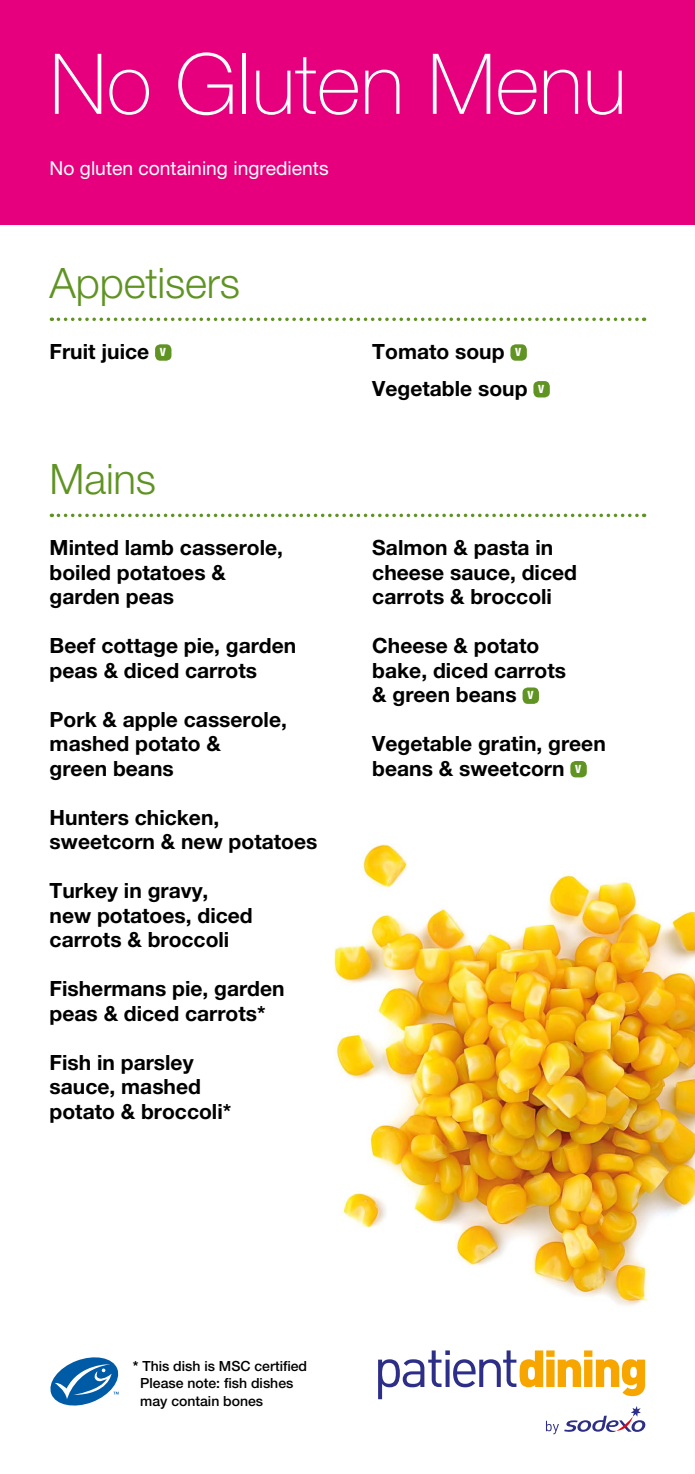
<style>
.page{position:relative;width:695px;height:1474px;background:#fff}
.page>*{position:absolute;margin:0;border:0;box-sizing:border-box;transform-origin:0 0}
.t1{font:100 84px "Helvetica Neue LT Pro";color:#fff}
.t2{font:300 42px "Helvetica Neue LT Pro";letter-spacing:-.005em;color:#5f9322}
.t3{font:700 21px/24.5px "Helvetica Neue LT Pro";color:#000}
.t4{font:19.25px "Helvetica Neue LT Pro";color:#fff}
.t5{font:500 14px/17.5px "Helvetica Neue LT Pro";color:#000}
.s1{font-weight:800;font-stretch:condensed;font-size:11.38px;color:#fff}
.s2{font-weight:700}
</style>
<div class="page">
<div style="left:0;top:0;width:694px;height:224px;background:#e6007d"></div>
<img style="left:334px;top:701px;width:360px;height:734px">
<svg style="left:58px;top:317px;width:586px;height:4px"></svg>
<div style="left:155px;top:344px;width:16px;height:17px;background:#5f9322;border-radius:5px"></div>
<div style="left:510px;top:344px;width:16px;height:17px;background:#5f9322;border-radius:5px"></div>
<div style="left:533px;top:381px;width:16px;height:16px;background:#5f9322;border-radius:5px"></div>
<svg style="left:58px;top:513px;width:586px;height:4px"></svg>
<div style="left:522px;top:687px;width:17px;height:17px;background:#5f9322;border-radius:5px"></div>
<div style="left:570px;top:761px;width:16px;height:16px;background:#5f9322;border-radius:5px"></div>
<svg style="left:50px;top:1357px;width:69px;height:49px"></svg>
<svg style="left:378px;top:1350px;width:267px;height:49px"></svg>
<svg style="left:546px;top:1405px;width:99px;height:29px"></svg>
<h1 class="t1" style="left:50px;top:36px;width:578px">No Gluten Menu</h1>
<p class="t4" style="left:50px;top:157px;width:280px">No gluten containing ingredients</p>
<h2 class="t2" style="left:50px;top:257px;width:192px">Appetisers</h2>
<p class="t3" style="left:50px;top:339px;width:118px">Fruit juice <span class="s1">V</span></p>
<p class="t3" style="left:372px;top:332px;width:173px;line-height:36.8px">Tomato soup <span class="s1">V<br></span>Vegetable soup <span class="s1">V</span></p>
<h2 class="t2" style="left:50px;top:453px;width:108px">Mains</h2>
<p class="t3" style="left:50px;top:535px;width:235px">Minted lamb casserole, boiled potatoes &amp; garden peas</p>
<p class="t3" style="left:50px;top:633px;width:248px">Beef cottage pie, garden peas &amp; diced carrots</p>
<p class="t3" style="left:50px;top:706px;width:239px">Pork &amp; apple casserole, mashed potato &amp;<br>green beans</p>
<p class="t3" style="left:50px;top:804px;width:269px">Hunters chicken, sweetcorn &amp; new potatoes</p>
<p class="t3" style="left:50px;top:878px;width:204px">Turkey in gravy, new potatoes, diced carrots &amp; broccoli</p>
<p class="t3" style="left:50px;top:976px;width:236px">Fishermans pie, garden peas &amp; diced carrots*</p>
<p class="t3" style="left:50px;top:1049px;width:183px">Fish in parsley sauce, mashed potato &amp; broccoli*</p>
<p class="t3" style="left:372px;top:535px;width:206px">Salmon &amp; pasta in cheese sauce, diced carrots &amp; broccoli</p>
<p class="t3" style="left:372px;top:633px;width:195px">Cheese &amp; potato bake, diced carrots &amp; green beans <span class="s1">V</span></p>
<p class="t3" style="left:372px;top:731px;width:235px">Vegetable gratin, green beans &amp; sweetcorn <span class="s1">V</span></p>
<p class="t5" style="left:140px;top:1356px;width:168px;text-indent:-7px"><span class="s2">*</span> This dish is MSC certified<br>Please note: fish dishes may contain bones</p>
</div>
